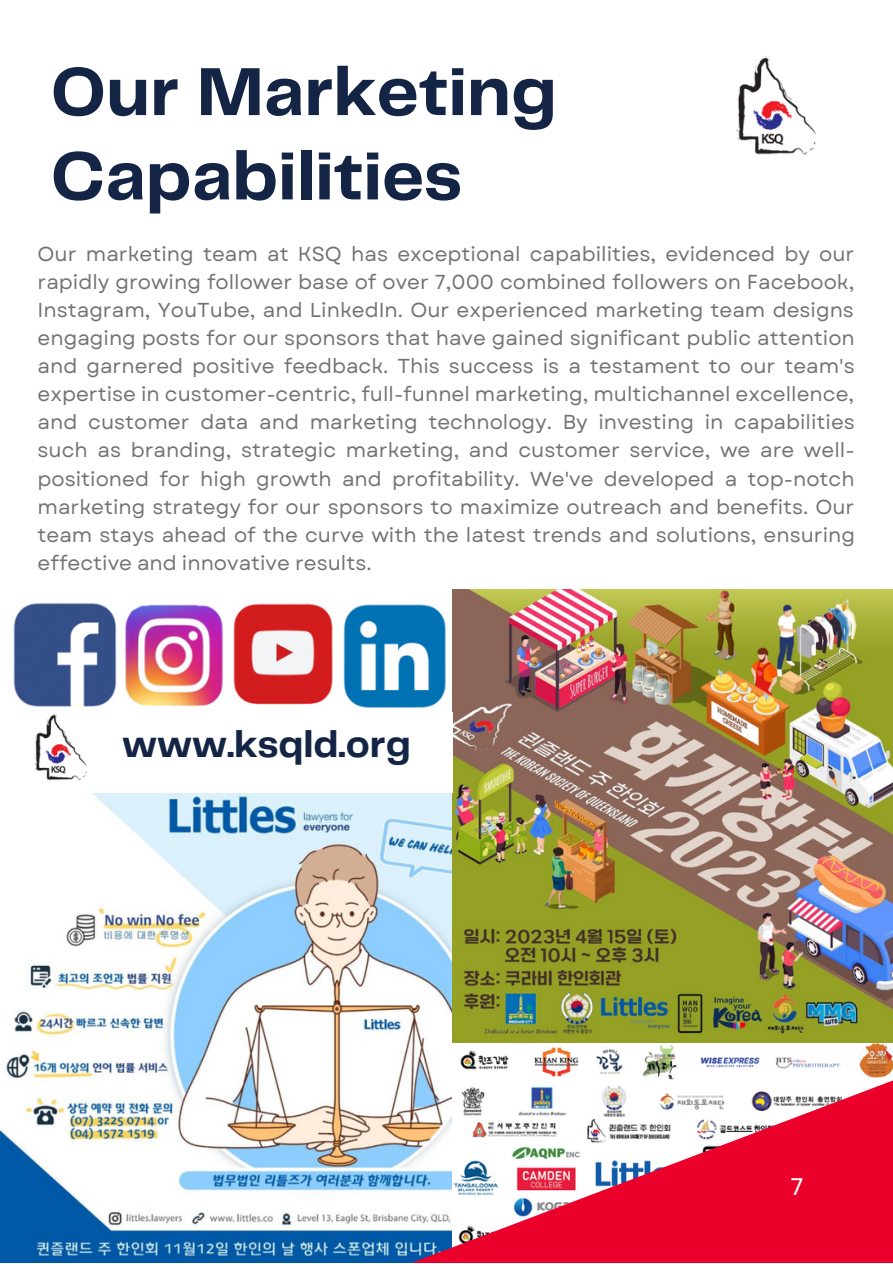
<style>
.page{position:relative;width:893px;height:1264px;background:#fff}
.page>*{position:absolute;margin:0;border:0;box-sizing:border-box;transform-origin:0 0}
.t1{font:700 70.5px/84.3px "Telegraf";color:#142445}
.t2{font:700 38.4px "Telegraf";color:#142445}
.t3{font:24px "Garet";color:#fff}
.t4{font:20.25px/28px "Garet";color:#737373;text-align:justify}
</style>
<div class="page">
<img style="left:736px;top:55px;width:80px;height:100px">
<img style="left:0;top:793px;width:453px;height:469px">
<svg style="left:223px;top:918px;width:86px;height:344px"></svg>
<img style="left:309px;top:824px;width:471px;height:438px">
<svg style="left:780px;top:1042px;width:112px;height:220px"></svg>
<img style="left:13px;top:589px;width:440px;height:192px">
<img style="left:453px;top:589px;width:439px;height:453px">
<img style="left:26px;top:712px;width:68px;height:68px">
<p class="t1" style="left:51px;top:53px;width:507px">Our Marketing<br>Capabilities</p>
<p class="t4" style="left:38px;top:239px;width:819px">Our marketing team at KSQ has exceptional capabilities, evidenced by our rapidly growing follower base of over 7,000 combined followers on Facebook, Instagram, YouTube, and LinkedIn. Our experienced marketing team designs engaging posts for our sponsors that have gained significant public attention and garnered positive feedback. This success is a testament to our team's expertise in customer-centric, full-funnel marketing, multichannel excellence, and customer data and marketing technology. By investing in capabilities such as branding, strategic marketing, and customer service, we are well&shy;positioned for high growth and profitability. We've developed a top-notch marketing strategy for our sponsors to maximize outreach and benefits. Our team stays ahead of the curve with the latest trends and solutions, ensuring effective and innovative results.</p>
<p class="t2" style="left:122px;top:727px;width:290px">www.ksqld.org</p>
<p class="t3" style="left:790px;top:1168px;width:15px">7</p>
</div>
